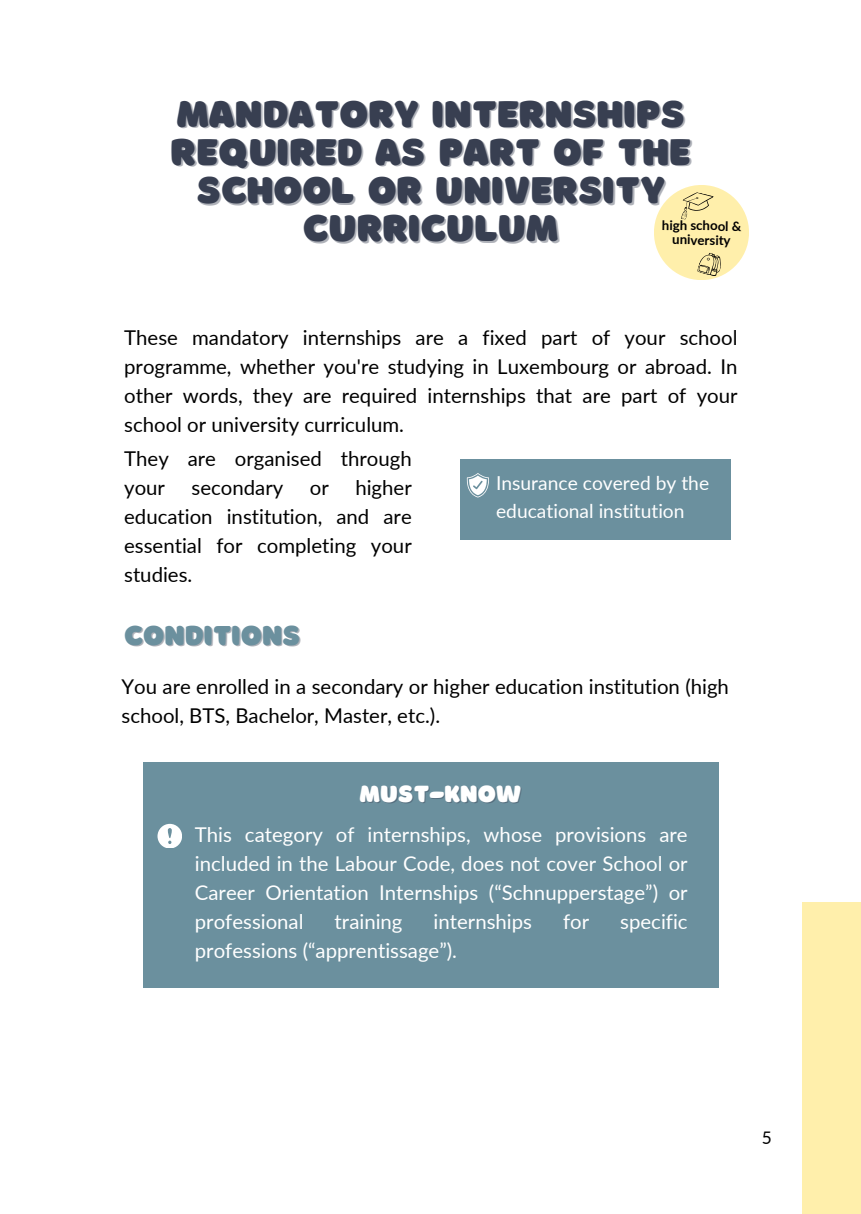
<style>
.page{position:relative;width:861px;height:1214px;background:#fff}
.page>*{position:absolute;margin:0;border:0;box-sizing:border-box;transform-origin:0 0}
.t1{font:38.8px "Borsok";color:#383f51}
.t2{font:28.6px "Borsok";color:#6b909e}
.t3{font:24.4px "Borsok";color:#fff}
.t4{font:20.4px/29px "Lato";color:#000;text-align:justify}
.t5{font:20.4px/29px "Lato";color:#fff;text-align:justify}
.t6{font:19.2px/27.4px "Lato";color:#fff}
.t7{font:17.4px "Lato";color:#000}
.t8{font:700 13.2px/14.4px "Lato";color:#000;text-align:center}
</style>
<div class="page">
<div style="left:143px;top:762px;width:576px;height:226px;background:#6b909e"></div>
<svg style="left:158px;top:824px;width:24px;height:24px"></svg>
<div style="left:803px;top:902px;width:58px;height:311px;background:#ffefab"></div>
<svg style="left:654px;top:185px;width:95px;height:95px"></svg>
<div style="left:460px;top:459px;width:271px;height:81px;background:#6b909e"></div>
<svg style="left:467px;top:473px;width:22px;height:24px"></svg>
<h1 class="t1" style="left:176px;top:90px;width:510px">MANDATORY INTERNSHIPS</h1>
<p class="t1" style="left:171px;top:129px;width:522px">REQUIRED AS PART OF THE</p>
<p class="t1" style="left:197px;top:167px;width:469px">SCHOOL OR UNIVERSITY</p>
<p class="t1" style="left:303px;top:205px;width:257px">CURRICULUM</p>
<h4 class="t8" style="left:662px;top:217px;width:81px;rotate:1deg">high school &amp; university</h4>
<h4 class="t4" style="left:124px;top:322px;width:615px">These mandatory internships are a fixed part of your school programme, whether you're studying in Luxembourg or abroad. In other words, they are required internships that are part of your school or university curriculum.</h4>
<h4 class="t4" style="left:124px;top:443px;width:289px">They are organised through your</h4>
<h4 class="t4" style="left:124px;top:472px;width:289px;text-indent:231px">higher education institution, and are essential for completing your studies.</h4>
<h4 class="t4" style="left:192px;top:472px;width:93px">secondary</h4>
<h4 class="t4" style="left:310px;top:472px;width:20px">or</h4>
<h4 class="t6" style="left:496px;top:469px;width:215px">Insurance covered by the educational institution</h4>
<h4 class="t2" style="left:124px;top:618px;width:178px">CONDITIONS</h4>
<h2 class="t4" style="left:122px;top:671px;width:609px">You are enrolled in a secondary or higher education institution (high school, BTS, Bachelor, Master, etc.).</h2>
<h3 class="t3" style="left:360px;top:779px;width:163px">MUST-KNOW</h3>
<p class="t5" style="left:195px;top:819px;width:494px">This category of internships, whose provisions are included in the Labour Code, does not cover School or Career Orientation Internships (“Schnupperstage”) or professional</p>
<p class="t5" style="left:335px;top:907px;width:69px">training</p>
<p class="t5" style="left:434px;top:907px;width:100px">internships</p>
<p class="t5" style="left:563px;top:907px;width:28px">for</p>
<p class="t5" style="left:620px;top:907px;width:69px">specific</p>
<p class="t5" style="left:195px;top:936px;width:264px">professions (“apprentissage”).</p>
<p class="t7" style="left:762px;top:1127px;width:12px">5</p>
</div>
